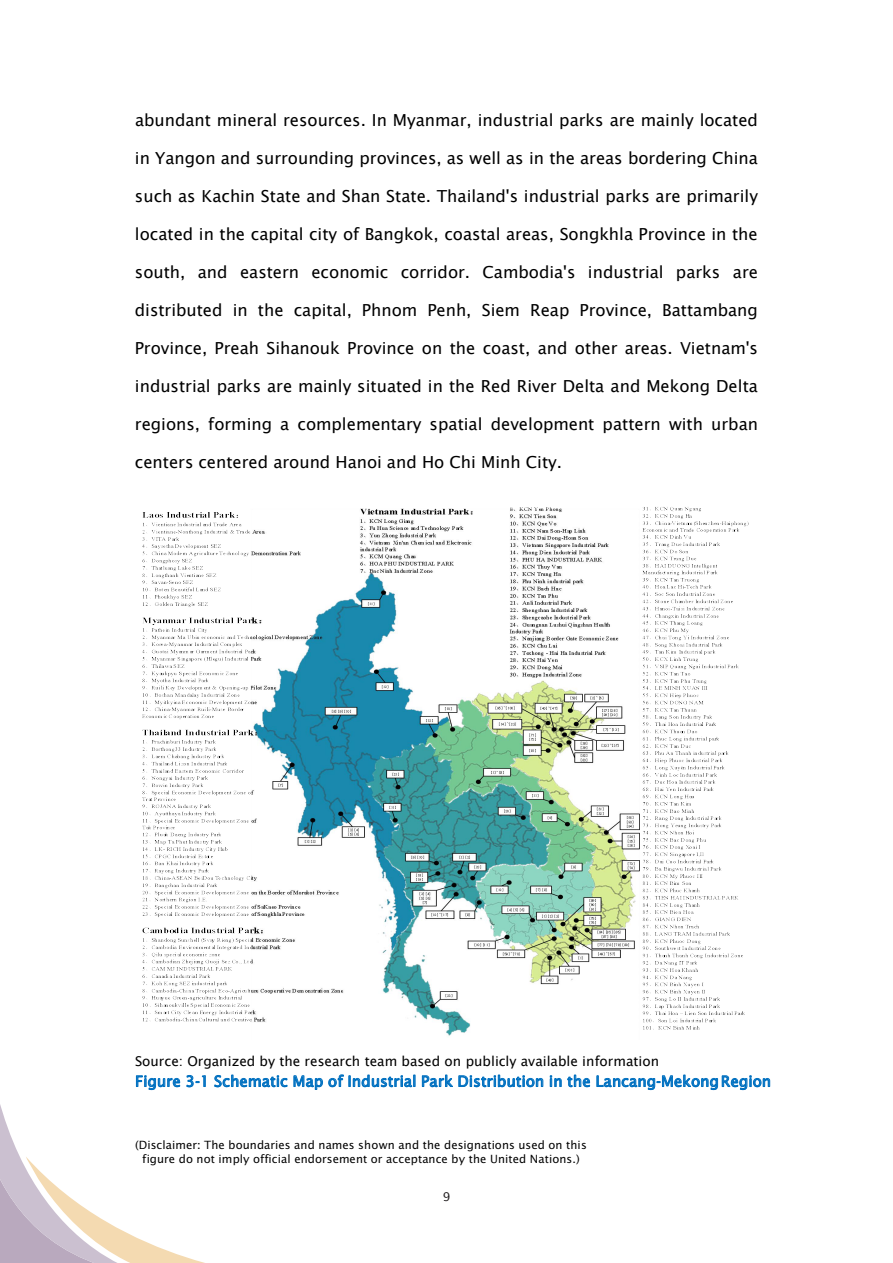
<style>
.page{position:relative;width:893px;height:1263px;background:#fff}
.page>*{position:absolute;margin:0;border:0;box-sizing:border-box;transform-origin:0 0}
.t1{font:16.65px "Lucida Sans Unicode";color:#000}
.t2{font:14.85px "Lucida Sans";letter-spacing:.005em;color:#0070c0}
.t3{font:13.5px "Lucida Sans Unicode";color:#000}
.t4{font:12px "Lucida Sans";color:#231f20}
.t5{font:11.4px/13.4px "Lucida Sans";letter-spacing:.005em;color:#000;text-align:center}
</style>
<div class="page">
<img style="left:142px;top:507px;width:607px;height:529px">
<svg style="left:0;top:1074px;width:287px;height:189px"></svg>
<svg style="left:294px;top:1074px;width:121px;height:16px"></svg>
<svg style="left:422px;top:1074px;width:121px;height:13px"></svg>
<svg style="left:550px;top:1074px;width:40px;height:13px"></svg>
<svg style="left:596px;top:1074px;width:174px;height:16px"></svg>
<p class="t1" style="left:135px;top:107px;width:624px">abundant mineral resources. In Myanmar, industrial parks are mainly located</p>
<p class="t1" style="left:135px;top:145px;width:624px">in Yangon and surrounding provinces, as well as in the areas bordering China</p>
<p class="t1" style="left:135px;top:183px;width:624px">such as Kachin State and Shan State. Thailand's industrial parks are primarily</p>
<p class="t1" style="left:135px;top:221px;width:624px">located in the capital city of Bangkok, coastal areas, Songkhla Province in the</p>
<p class="t1" style="left:135px;top:259px;width:624px">south, and eastern economic corridor. Cambodia's industrial parks are</p>
<p class="t1" style="left:135px;top:297px;width:625px">distributed in the capital, Phnom Penh, Siem Reap Province, Battambang</p>
<p class="t1" style="left:135px;top:335px;width:625px">Province, Preah Sihanouk Province on the coast, and other areas. Vietnam's</p>
<p class="t1" style="left:135px;top:373px;width:624px">industrial parks are mainly situated in the Red River Delta and Mekong Delta</p>
<p class="t1" style="left:135px;top:411px;width:625px">regions, forming a complementary spatial development pattern with urban</p>
<p class="t1" style="left:135px;top:449px;width:429px">centers centered around Hanoi and Ho Chi Minh City.</p>
<p class="t3" style="left:135px;top:1050px;width:526px">Source: Organized by the research team based on publicly available information</p>
<p class="t2" style="left:135px;top:1072px;width:638px">Figure 3-1 Schematic Map of Industrial Park Distribution in the Lancang-MekongRegion</p>
<p class="t5" style="left:135px;top:1138px;width:453px">(Disclaimer: The boundaries and names shown and the designations used on this figure do not imply official endorsement or acceptance by the United Nations.)</p>
<p class="t4" style="left:443px;top:1189px;width:9px">9</p>
</div>
